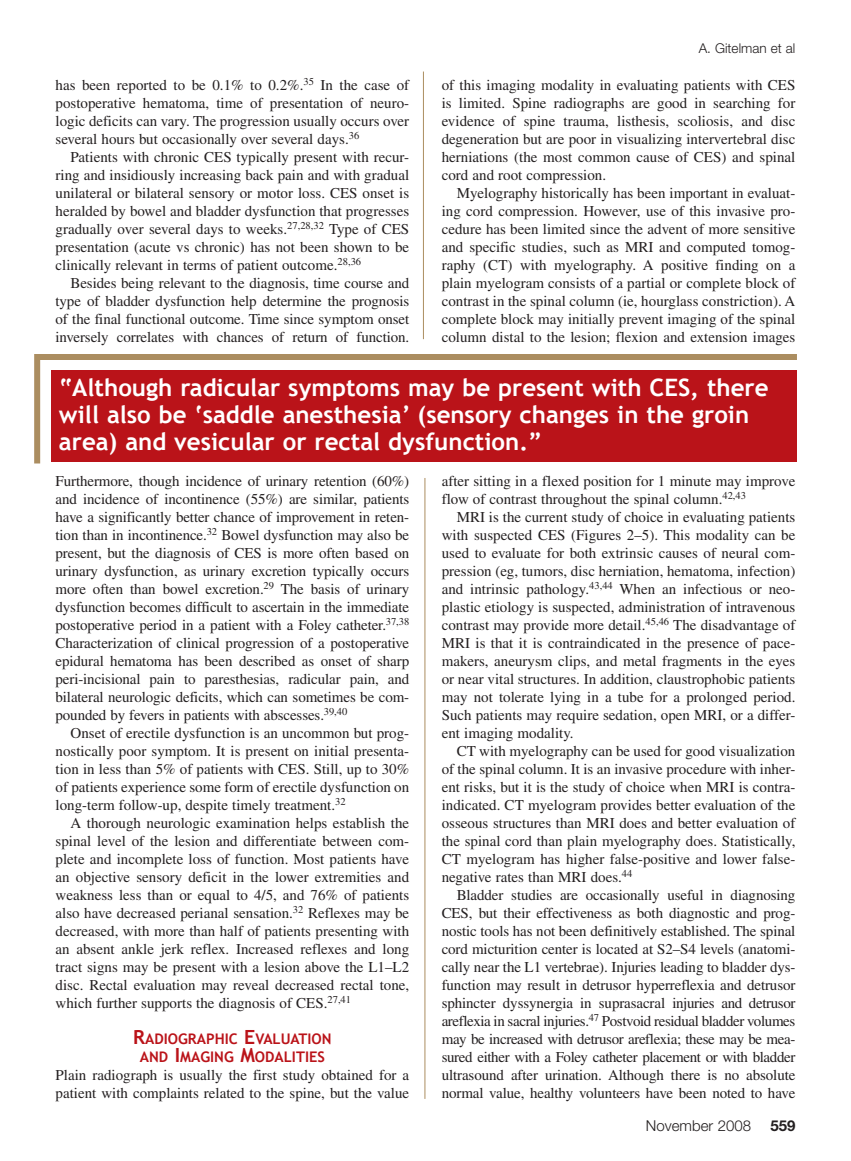
<style>
.page{position:relative;width:851px;height:1161px;background:#fff}
.page>*{position:absolute;margin:0;border:0;box-sizing:border-box;transform-origin:0 0}
.t1{font:700 24px/27px "Trebuchet MS";color:#fff}
.t2{font:15px/18px "Times";color:#231f20;text-align:justify}
.t3{font:300 15px "Helvetica Neue";color:#231f20}
.t4{font:700 15px "Helvetica Neue";color:#231f20}
.t5{font:700 14.7px/18px "Trebuchet MS";color:#ba1319;text-align:center}
.t6{font:300 13.5px "Helvetica Neue";color:#231f20}
.s1{font-size:19.5px}
</style>
<div class="page">
<div style="left:51px;top:370px;width:745px;height:92px;background:#ba1319"></div>
<div style="left:37px;top:354px;width:759px;height:6px;background:#ab8d60"></div>
<div style="left:34px;top:354px;width:6px;height:109px;background:#ab8d60"></div>
<hr style="left:424px;top:478px;width:1px;height:621px;background:#ab8d60">
<hr style="left:423px;top:72px;width:1px;height:267px;background:#ab8d60">
<p class="t2" style="left:56px;top:76px;width:355px">has been reported to be 0.1% to 0.2%.<sup>35</sup> In the case of postoperative hematoma, time of presentation of neuro&shy;logic deficits can vary. The progression usually occurs over several hours but occasionally over several days.<sup>36</sup></p>
<p class="t2" style="left:56px;top:148px;width:355px;text-indent:15px">Patients with chronic CES typically present with recur&shy;ring and insidiously increasing back pain and with gradual unilateral or bilateral sensory or motor loss. CES onset is heralded by bowel and bladder dysfunction that progresses gradually over several days to weeks.<sup>27,28,32</sup> Type of CES presentation (acute vs chronic) has not been shown to be clinically relevant in terms of patient outcome.<sup>28,36</sup></p>
<p class="t2" style="left:56px;top:274px;width:355px;text-indent:15px">Besides being relevant to the diagnosis, time course and type of bladder dysfunction help determine the prognosis of the final functional outcome. Time since symptom onset inversely correlates with chances of return of function.</p>
<p class="t6" style="left:698px;top:40px;width:98px">A. Gitelman et al</p>
<p class="t2" style="left:441px;top:76px;width:355px">of this imaging modality in evaluating patients with CES is limited. Spine radiographs are good in searching for evidence of spine trauma, listhesis, scoliosis, and disc degeneration but are poor in visualizing intervertebral disc herniations (the most common cause of CES) and spinal cord and root compression.</p>
<p class="t2" style="left:441px;top:184px;width:355px;text-indent:15px">Myelography historically has been important in evaluat&shy;ing cord compression. However, use of this invasive pro&shy;cedure has been limited since the advent of more sensitive and specific studies, such as MRI and computed tomog&shy;raphy (CT) with myelography. A positive finding on a plain myelogram consists of a partial or complete block of contrast in the spinal column (ie, hourglass constriction). A complete block may initially prevent imaging of the spinal column distal to the lesion; flexion and extension images</p>
<h1 class="t1" style="left:59px;top:374px;width:711px">“Although radicular symptoms may be present with CES, there will also be ‘saddle anesthesia’ (sensory changes in the groin area) and vesicular or rectal dysfunction.”</h1>
<p class="t2" style="left:56px;top:472px;width:355px">Furthermore, though incidence of urinary retention (60%) and incidence of incontinence (55%) are similar, patients have a significantly better chance of improvement in reten&shy;tion than in incontinence.<sup>32</sup> Bowel dysfunction may also be present, but the diagnosis of CES is more often based on urinary dysfunction, as urinary excretion typically occurs more often than bowel excretion.<sup>29</sup> The basis of urinary dysfunction becomes difficult to ascertain in the immediate postoperative period in a patient with a Foley catheter.<sup>37,38<br></sup>Characterization of clinical progression of a postoperative epidural hematoma has been described as onset of sharp peri-incisional pain to paresthesias, radicular pain, and bilateral neurologic deficits, which can sometimes be com&shy;pounded by fevers in patients with abscesses.<sup>39,40</sup></p>
<p class="t2" style="left:56px;top:724px;width:355px;text-indent:15px">Onset of erectile dysfunction is an uncommon but prog&shy;nostically poor symptom. It is present on initial presenta&shy;tion in less than 5% of patients with CES. Still, up to 30% of patients experience some form of erectile dysfunction on long-term follow-up, despite timely treatment.<sup>32</sup></p>
<p class="t2" style="left:56px;top:814px;width:355px;text-indent:15px">A thorough neurologic examination helps establish the spinal level of the lesion and differentiate between com&shy;plete and incomplete loss of function. Most patients have an objective sensory deficit in the lower extremities and weakness less than or equal to 4/5, and 76% of patients also have decreased perianal sensation.<sup>32</sup> Reflexes may be decreased, with more than half of patients presenting with an absent ankle jerk reflex. Increased reflexes and long tract signs may be present with a lesion above the L1–L2 disc. Rectal evaluation may reveal decreased rectal tone, which further supports the diagnosis of CES.<sup>27,41</sup></p>
<p class="t5" style="left:133px;top:1030px;width:200px"><span class="s1">R</span>adiographic <span class="s1">E</span>valuation and <span class="s1">I</span>maging <span class="s1">M</span>odalities</p>
<p class="t2" style="left:56px;top:1066px;width:355px">Plain radiograph is usually the first study obtained for a patient with complaints related to the spine, but the value</p>
<p class="t2" style="left:441px;top:472px;width:355px">after sitting in a flexed position for 1 minute may improve flow of contrast throughout the spinal column.<sup>42,43</sup></p>
<p class="t2" style="left:441px;top:508px;width:355px;text-indent:15px">MRI is the current study of choice in evaluating patients with suspected CES (Figures 2–5). This modality can be used to evaluate for both extrinsic causes of neural com&shy;pression (eg, tumors, disc herniation, hematoma, infection) and intrinsic pathology.<sup>43,44</sup> When an infectious or neo&shy;plastic etiology is suspected, administration of intravenous contrast may provide more detail.<sup>45,46</sup> The disadvantage of MRI is that it is contraindicated in the presence of pace&shy;makers, aneurysm clips, and metal fragments in the eyes or near vital structures. In addition, claustrophobic patients may not tolerate lying in a tube for a prolonged period.<br>Such patients may require sedation, open MRI, or a differ&shy;ent imaging modality.</p>
<p class="t2" style="left:441px;top:742px;width:355px;text-indent:15px">CT with myelography can be used for good visualization of the spinal column. It is an invasive procedure with inher&shy;ent risks, but it is the study of choice when MRI is contra&shy;indicated. CT myelogram provides better evaluation of the osseous structures than MRI does and better evaluation of the spinal cord than plain myelography does. Statistically, CT myelogram has higher false-positive and lower false&shy;negative rates than MRI does.<sup>44</sup></p>
<p class="t2" style="left:441px;top:886px;width:355px;text-indent:15px">Bladder studies are occasionally useful in diagnosing CES, but their effectiveness as both diagnostic and prog&shy;nostic tools has not been definitively established. The spinal cord micturition center is located at S2–S4 levels (anatomi&shy;cally near the L1 vertebrae). Injuries leading to bladder dys&shy;function may result in detrusor hyperreflexia and detrusor sphincter dyssynergia in suprasacral injuries and detrusor areflexia in sacral injuries.<sup>47</sup> Postvoid residual bladder volumes may be increased with detrusor areflexia; these may be mea&shy;sured either with a Foley catheter placement or with bladder ultrasound after urination. Although there is no absolute normal value, healthy volunteers have been noted to have</p>
<p class="t3" style="left:646px;top:1116px;width:107px">November 2008</p>
<p class="t4" style="left:770px;top:1116px;width:27px">559</p>
</div>
